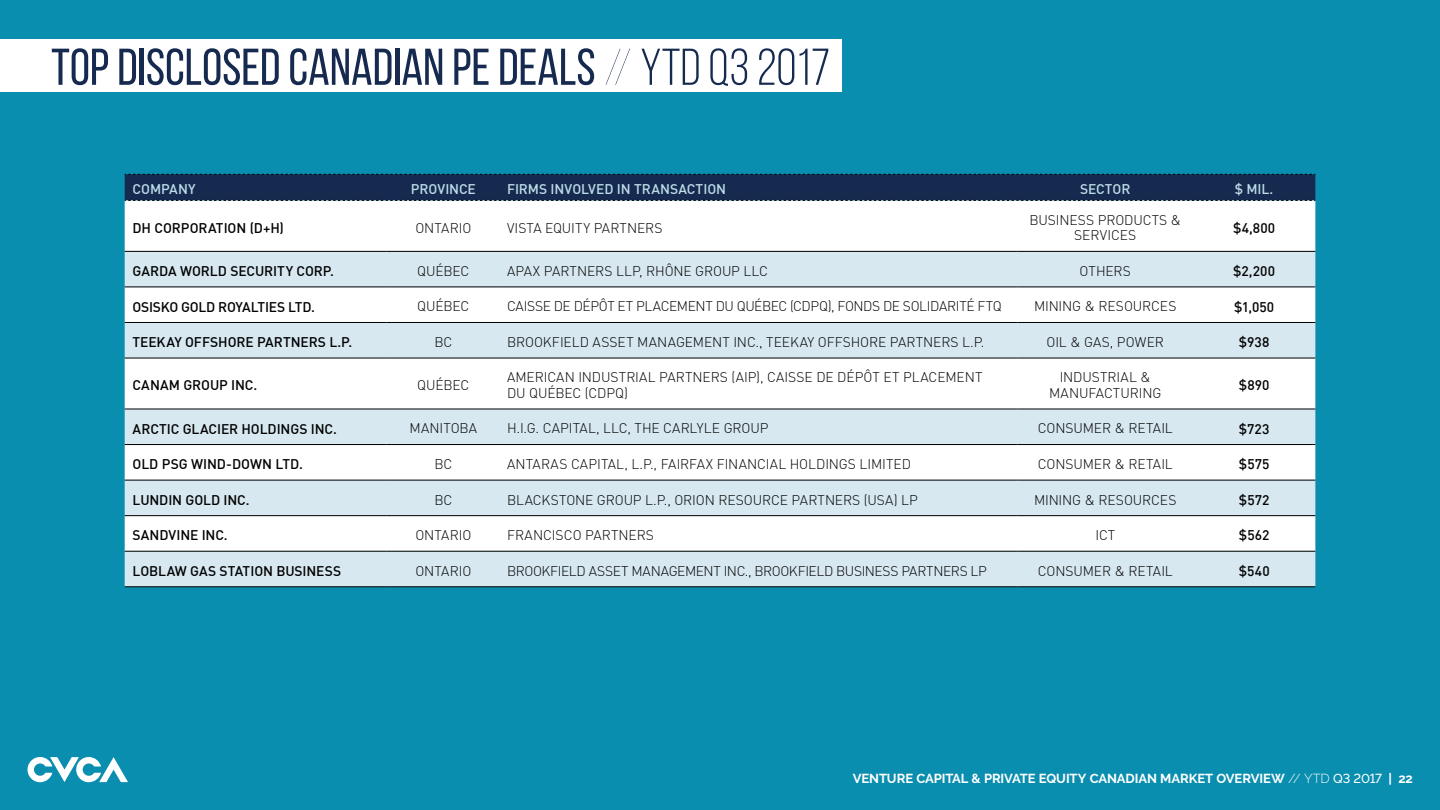
<style>
.page{position:relative;width:1440px;height:810px;background:#098eaf}
.page>*{position:absolute;margin:0;border:0;box-sizing:border-box;transform-origin:0 0}
.t1{font:51.6px "Bebas Neue";color:#162a50}
.t2{font:300 13.8px/15.8px "DIN";letter-spacing:-.01em;color:#000;text-align:center}
.t3{font:500 13.8px "DIN";letter-spacing:-.005em;color:#000}
.t4{font:300 13.8px "DIN";letter-spacing:-.03em;color:#000}
.t5{font:500 13.8px "DIN";letter-spacing:-.005em;color:#bfdde9}
.t6{font:700 13.05px "Raleway";letter-spacing:-.01em;color:#fff}
.s1{font-weight:100}
.s2{font-style:inherit}
.s3{font-weight:300}
.s4{font-weight:500}
</style>
<div class="page">
<svg style="left:28px;top:757px;width:100px;height:25px"></svg>
<div style="left:0;top:39px;width:842px;height:53px;background:#fff"></div>
<div style="left:125px;top:201px;width:1190px;height:50px;background:#fff"></div>
<svg style="left:125px;top:252px;width:1190px;height:334px;background:#e8f0f5"></svg>
<svg style="left:125px;top:174px;width:1190px;height:27px;background:#172c50"></svg>
<hr style="left:125px;top:251px;width:262px;height:1px;background:#000">
<hr style="left:387px;top:251px;width:113px;height:1px;background:#000">
<hr style="left:500px;top:251px;width:518px;height:1px;background:#000">
<hr style="left:1018px;top:251px;width:175px;height:1px;background:#000">
<hr style="left:1193px;top:251px;width:122px;height:1px;background:#000">
<hr style="left:125px;top:287px;width:262px;height:1px;background:#000">
<hr style="left:387px;top:287px;width:113px;height:1px;background:#000">
<hr style="left:500px;top:287px;width:518px;height:1px;background:#000">
<hr style="left:1018px;top:287px;width:175px;height:1px;background:#000">
<hr style="left:1193px;top:287px;width:122px;height:1px;background:#000">
<hr style="left:125px;top:322px;width:262px;height:1px;background:#000">
<hr style="left:125px;top:409px;width:262px;height:1px;background:#000">
<hr style="left:125px;top:480px;width:262px;height:1px;background:#000">
<hr style="left:125px;top:586px;width:262px;height:1px;background:#000">
<hr style="left:387px;top:322px;width:113px;height:1px;background:#000">
<hr style="left:387px;top:409px;width:113px;height:1px;background:#000">
<hr style="left:387px;top:480px;width:113px;height:1px;background:#000">
<hr style="left:387px;top:586px;width:113px;height:1px;background:#000">
<hr style="left:500px;top:322px;width:518px;height:1px;background:#000">
<hr style="left:500px;top:409px;width:518px;height:1px;background:#000">
<hr style="left:500px;top:480px;width:518px;height:1px;background:#000">
<hr style="left:500px;top:586px;width:518px;height:1px;background:#000">
<hr style="left:1018px;top:322px;width:175px;height:1px;background:#000">
<hr style="left:1018px;top:409px;width:175px;height:1px;background:#000">
<hr style="left:1018px;top:480px;width:175px;height:1px;background:#000">
<hr style="left:1018px;top:586px;width:175px;height:1px;background:#000">
<hr style="left:1193px;top:322px;width:122px;height:1px;background:#000">
<hr style="left:1193px;top:409px;width:122px;height:1px;background:#000">
<hr style="left:1193px;top:480px;width:122px;height:1px;background:#000">
<hr style="left:1193px;top:586px;width:122px;height:1px;background:#000">
<hr style="left:125px;top:358px;width:262px;height:1px;background:#000">
<hr style="left:125px;top:444px;width:262px;height:1px;background:#000">
<hr style="left:125px;top:515px;width:262px;height:1px;background:#000">
<hr style="left:125px;top:551px;width:262px;height:1px;background:#000">
<hr style="left:387px;top:358px;width:113px;height:1px;background:#000">
<hr style="left:387px;top:444px;width:113px;height:1px;background:#000">
<hr style="left:387px;top:515px;width:113px;height:1px;background:#000">
<hr style="left:387px;top:551px;width:113px;height:1px;background:#000">
<hr style="left:500px;top:358px;width:518px;height:1px;background:#000">
<hr style="left:500px;top:444px;width:518px;height:1px;background:#000">
<hr style="left:500px;top:515px;width:518px;height:1px;background:#000">
<hr style="left:500px;top:551px;width:518px;height:1px;background:#000">
<hr style="left:1018px;top:358px;width:175px;height:1px;background:#000">
<hr style="left:1018px;top:444px;width:175px;height:1px;background:#000">
<hr style="left:1018px;top:515px;width:175px;height:1px;background:#000">
<hr style="left:1018px;top:551px;width:175px;height:1px;background:#000">
<hr style="left:1193px;top:358px;width:122px;height:1px;background:#000">
<hr style="left:1193px;top:444px;width:122px;height:1px;background:#000">
<hr style="left:1193px;top:515px;width:122px;height:1px;background:#000">
<hr style="left:1193px;top:551px;width:122px;height:1px;background:#000">
<p class="t1" style="left:51px;top:39px;width:781px">TOP DISCLOSED CANADIAN PE DEALS <span class="s1">//</span> <span class="s2">YTD Q3 2017</span></p>
<p class="t5" style="left:133px;top:180px;width:65px">COMPANY</p>
<p class="t5" style="left:411px;top:180px;width:67px">PROVINCE</p>
<p class="t5" style="left:507px;top:180px;width:221px">FIRMS INVOLVED IN TRANSACTION</p>
<p class="t5" style="left:1080px;top:180px;width:52px">SECTOR</p>
<p class="t5" style="left:1235px;top:180px;width:40px">$ MIL.</p>
<p class="t3" style="left:133px;top:219px;width:153px">DH CORPORATION (D+H)</p>
<p class="t2" style="left:415px;top:220px;width:57px">ONTARIO</p>
<p class="t2" style="left:507px;top:220px;width:157px">VISTA EQUITY PARTNERS</p>
<p class="t2" style="left:1029px;top:212px;width:153px">BUSINESS PRODUCTS &amp;<br>SERVICES</p>
<p class="t3" style="left:1233px;top:219px;width:44px">$4,800</p>
<p class="t3" style="left:133px;top:262px;width:203px">GARDA WORLD SECURITY CORP.</p>
<p class="t2" style="left:417px;top:263px;width:54px">QUÉBEC</p>
<p class="t2" style="left:507px;top:263px;width:263px">APAX PARTNERS LLP, RHÔNE GROUP LLC</p>
<p class="t2" style="left:1080px;top:263px;width:53px">OTHERS</p>
<p class="t3" style="left:1233px;top:262px;width:43px">$2,200</p>
<p class="t3" style="left:133px;top:298px;width:184px">OSISKO GOLD ROYALTIES LTD.</p>
<p class="t2" style="left:417px;top:298px;width:54px">QUÉBEC</p>
<p class="t4" style="left:507px;top:298px;width:496px">CAISSE DE DÉPÔT ET PLACEMENT DU QUÉBEC (CDPQ), FONDS DE SOLIDARITÉ FTQ</p>
<p class="t2" style="left:1034px;top:298px;width:144px">MINING &amp; RESOURCES</p>
<p class="t3" style="left:1234px;top:298px;width:42px">$1,050</p>
<p class="t3" style="left:133px;top:333px;width:221px">TEEKAY OFFSHORE PARTNERS L.P.</p>
<p class="t2" style="left:434px;top:334px;width:20px">BC</p>
<p class="t2" style="left:507px;top:334px;width:479px">BROOKFIELD ASSET MANAGEMENT INC., TEEKAY OFFSHORE PARTNERS L.P.</p>
<p class="t2" style="left:1047px;top:334px;width:119px">OIL &amp; GAS, POWER</p>
<p class="t3" style="left:1239px;top:333px;width:32px">$938</p>
<p class="t3" style="left:133px;top:377px;width:126px">CANAM GROUP INC.</p>
<p class="t2" style="left:417px;top:377px;width:54px">QUÉBEC</p>
<p class="t2" style="left:507px;top:369px;width:477px;text-align:left">AMERICAN INDUSTRIAL PARTNERS (AIP), CAISSE DE DÉPÔT ET PLACEMENT<br>DU QUÉBEC (CDPQ)</p>
<p class="t2" style="left:1049px;top:369px;width:114px">INDUSTRIAL &amp;<br>MANUFACTURING</p>
<p class="t3" style="left:1239px;top:377px;width:32px">$890</p>
<p class="t3" style="left:133px;top:420px;width:206px">ARCTIC GLACIER HOLDINGS INC.</p>
<p class="t2" style="left:410px;top:421px;width:69px">MANITOBA</p>
<p class="t2" style="left:507px;top:421px;width:263px">H.I.G. CAPITAL, LLC, THE CARLYLE GROUP</p>
<p class="t2" style="left:1038px;top:421px;width:137px">CONSUMER &amp; RETAIL</p>
<p class="t3" style="left:1239px;top:420px;width:32px">$723</p>
<p class="t3" style="left:133px;top:455px;width:172px">OLD PSG WIND-DOWN LTD.</p>
<p class="t2" style="left:434px;top:456px;width:20px">BC</p>
<p class="t2" style="left:507px;top:456px;width:406px">ANTARAS CAPITAL, L.P., FAIRFAX FINANCIAL HOLDINGS LIMITED</p>
<p class="t2" style="left:1038px;top:456px;width:137px">CONSUMER &amp; RETAIL</p>
<p class="t3" style="left:1239px;top:455px;width:32px">$575</p>
<p class="t3" style="left:133px;top:491px;width:119px">LUNDIN GOLD INC.</p>
<p class="t2" style="left:434px;top:492px;width:20px">BC</p>
<p class="t2" style="left:507px;top:492px;width:412px">BLACKSTONE GROUP L.P., ORION RESOURCE PARTNERS (USA) LP</p>
<p class="t2" style="left:1034px;top:492px;width:144px">MINING &amp; RESOURCES</p>
<p class="t3" style="left:1239px;top:491px;width:32px">$572</p>
<p class="t3" style="left:133px;top:527px;width:97px">SANDVINE INC.</p>
<p class="t2" style="left:415px;top:527px;width:57px">ONTARIO</p>
<p class="t2" style="left:507px;top:527px;width:148px">FRANCISCO PARTNERS</p>
<p class="t2" style="left:1095px;top:527px;width:21px">ICT</p>
<p class="t3" style="left:1239px;top:527px;width:32px">$562</p>
<p class="t3" style="left:133px;top:562px;width:210px">LOBLAW GAS STATION BUSINESS</p>
<p class="t2" style="left:415px;top:563px;width:57px">ONTARIO</p>
<p class="t4" style="left:507px;top:562px;width:481px">BROOKFIELD ASSET MANAGEMENT INC., BROOKFIELD BUSINESS PARTNERS LP</p>
<p class="t2" style="left:1038px;top:563px;width:137px">CONSUMER &amp; RETAIL</p>
<p class="t3" style="left:1239px;top:562px;width:32px">$540</p>
<p class="t6" style="left:853px;top:771px;width:562px">VENTURE CAPITAL &amp; PRIVATE EQUITY CANADIAN MARKET OVERVIEW <span class="s3">// YTD</span> <span class="s4">Q3 2017</span> | 22</p>
</div>
